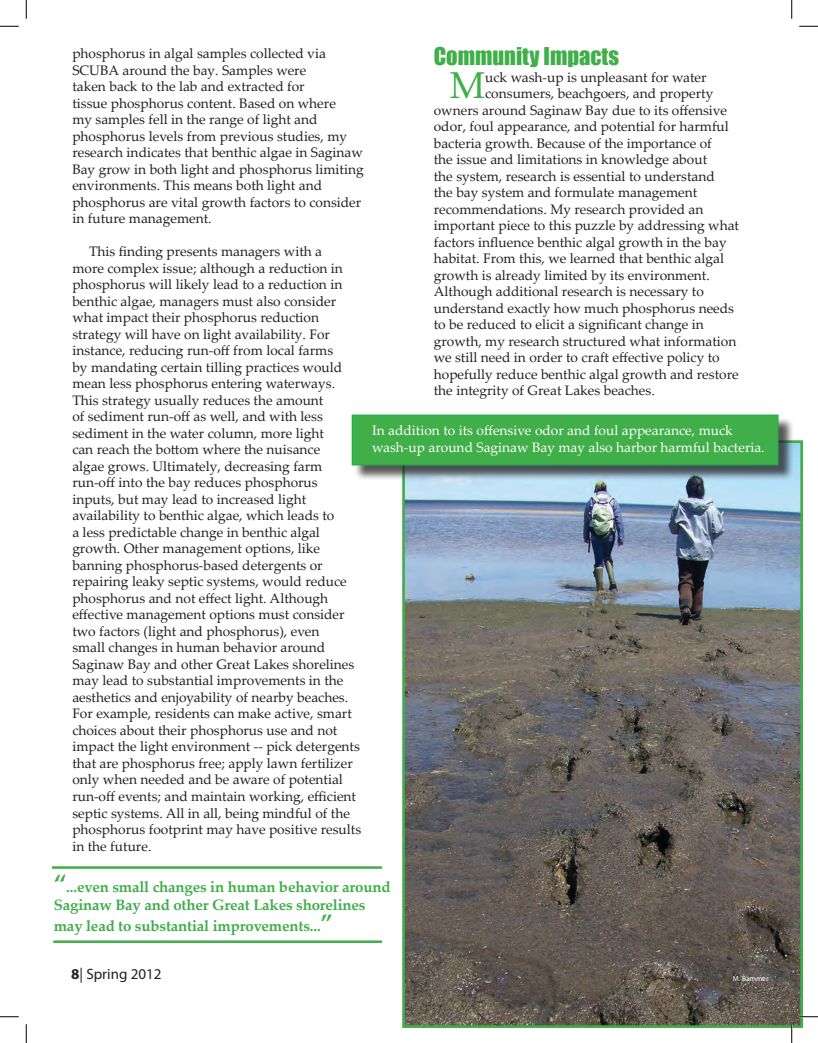
<style>
.page{position:relative;width:818px;height:1043px;background:#fff}
.page>*{position:absolute;margin:0;border:0;box-sizing:border-box;transform-origin:0 0}
.t1{font:37.5px "Palatino Linotype";color:#40ae49}
.t2{font:22.5px "Impact";color:#40ae49}
.t3{font:700 15px/18px "Palatino Linotype";letter-spacing:-.01em;color:#40ae49}
.t4{font:15px "Myriad Pro";color:#231f20}
.t5{font:13.75px/16.5px "Palatino Linotype";color:#231f20}
.t6{font:13.75px/16.5px "Palatino Linotype";color:#fff}
.t7{font:7.5px "Myriad Pro";color:#fff}
.s1{font-size:25px}
.s2{font-size:23.75px}
.s3{font-weight:700}
</style>
<div class="page">
<img style="left:406px;top:444px;width:392px;height:579px">
<div style="left:402px;top:440px;width:400px;height:587px;border:3px solid #40ae49"></div>
<hr style="left:52px;top:866px;width:330px;height:2px;background:#40ae49">
<hr style="left:53px;top:940px;width:329px;height:2px;background:#40ae49">
<div style="left:353px;top:416px;width:440px;height:65px;background:#231f20;opacity:.75"></div>
<div style="left:351px;top:414px;width:427px;height:51px;background:#40ae49;border:1px solid #20ae4b"></div>
<svg style="left:0;top:25px;width:19px;height:2px"></svg>
<svg style="left:799px;top:25px;width:19px;height:2px"></svg>
<svg style="left:0;top:1016px;width:19px;height:1px"></svg>
<svg style="left:799px;top:1015px;width:19px;height:2px"></svg>
<svg style="left:25px;top:0;width:2px;height:19px"></svg>
<svg style="left:25px;top:1024px;width:2px;height:18px"></svg>
<svg style="left:791px;top:0;width:1px;height:19px"></svg>
<svg style="left:790px;top:1024px;width:2px;height:18px"></svg>
<h2 class="t2" style="left:434px;top:39px;width:187px">Community Impacts</h2>
<h1 class="t1" style="left:450px;top:59px;width:37px">M</h1>
<p class="t5" style="left:485px;top:68px;width:223px">uck wash-up is unpleasant for water</p>
<p class="t5" style="left:72px;top:45px;width:293px">phosphorus in algal samples collected via SCUBA around the bay. Samples were<br>taken back to the lab and extracted for<br>tissue phosphorus content. Based on where<br>my samples fell in the range of light and phosphorus levels from previous studies, my research indicates that benthic algae in Saginaw Bay grow in both light and phosphorus limiting environments. This means both light and phosphorus are vital growth factors to consider in future management.</p>
<p class="t5" style="left:72px;top:243px;width:290px;text-indent:17px">This finding presents managers with a<br>more complex issue; although a reduction in phosphorus will likely lead to a reduction in benthic algae, managers must also consider what impact their phosphorus reduction strategy will have on light availability. For instance, reducing run-off from local farms<br>by mandating certain tilling practices would mean less phosphorus entering waterways.<br>This strategy usually reduces the amount<br>of sediment run-off as well, and with less sediment in the water column, more light<br>can reach the bottom where the nuisance<br>algae grows. Ultimately, decreasing farm run-off into the bay reduces phosphorus inputs, but may lead to increased light availability to benthic algae, which leads to<br>a less predictable change in benthic algal growth. Other management options, like banning phosphorus-based detergents or repairing leaky septic systems, would reduce phosphorus and not effect light. Although effective management options must consider two factors (light and phosphorus), even<br>small changes in human behavior around Saginaw Bay and other Great Lakes shorelines may lead to substantial improvements in the aesthetics and enjoyability of nearby beaches.<br>For example, residents can make active, smart choices about their phosphorus use and not impact the light environment -- pick detergents that are phosphorus free; apply lawn fertilizer only when needed and be aware of potential run-off events; and maintain working, efficient septic systems. All in all, being mindful of the phosphorus footprint may have positive results in the future.</p>
<p class="t3" style="left:54px;top:877px;width:338px"><span class="s1">“</span>...even small changes in human behavior around<br>Saginaw Bay and other Great Lakes shorelines</p>
<p class="t3" style="left:54px;top:916px;width:280px">may lead to substantial improvements...<span class="s2">”</span></p>
<p class="t5" style="left:485px;top:85px;width:229px">consumers, beachgoers, and property</p>
<p class="t5" style="left:434px;top:101px;width:294px">owners around Saginaw Bay due to its offensive</p>
<p class="t5" style="left:434px;top:118px;width:296px">odor, foul appearance, and potential for harmful</p>
<p class="t5" style="left:434px;top:134px;width:279px">bacteria growth. Because of the importance of</p>
<p class="t5" style="left:434px;top:151px;width:275px">the issue and limitations in knowledge about</p>
<p class="t5" style="left:434px;top:167px;width:282px">the system, research is essential to understand</p>
<p class="t5" style="left:434px;top:184px;width:265px">the bay system and formulate management</p>
<p class="t5" style="left:434px;top:200px;width:271px">recommendations. My research provided an</p>
<p class="t5" style="left:434px;top:217px;width:307px">important piece to this puzzle by addressing what</p>
<p class="t5" style="left:434px;top:233px;width:294px">factors influence benthic algal growth in the bay</p>
<p class="t5" style="left:434px;top:250px;width:292px">habitat. From this, we learned that benthic algal</p>
<p class="t5" style="left:434px;top:266px;width:277px">growth is already limited by its environment.</p>
<p class="t5" style="left:434px;top:283px;width:271px">Although additional research is necessary to</p>
<p class="t5" style="left:434px;top:299px;width:302px">understand exactly how much phosphorus needs</p>
<p class="t5" style="left:434px;top:316px;width:272px">to be reduced to elicit a significant change in</p>
<p class="t5" style="left:434px;top:332px;width:304px">growth, my research structured what information</p>
<p class="t5" style="left:434px;top:349px;width:287px">we still need in order to craft effective policy to</p>
<p class="t5" style="left:434px;top:365px;width:306px">hopefully reduce benthic algal growth and restore</p>
<p class="t5" style="left:434px;top:382px;width:222px">the integrity of Great Lakes beaches.</p>
<p class="t6" style="left:372px;top:422px;width:394px">In addition to its offensive odor and foul appearance, muck wash-up around Saginaw Bay may also harbor harmful bacteria.</p>
<p class="t4" style="left:71px;top:964px;width:92px"><span class="s3">8</span>| Spring 2012</p>
<p class="t7" style="left:732px;top:973px;width:37px">M. Bammer</p>
</div>
